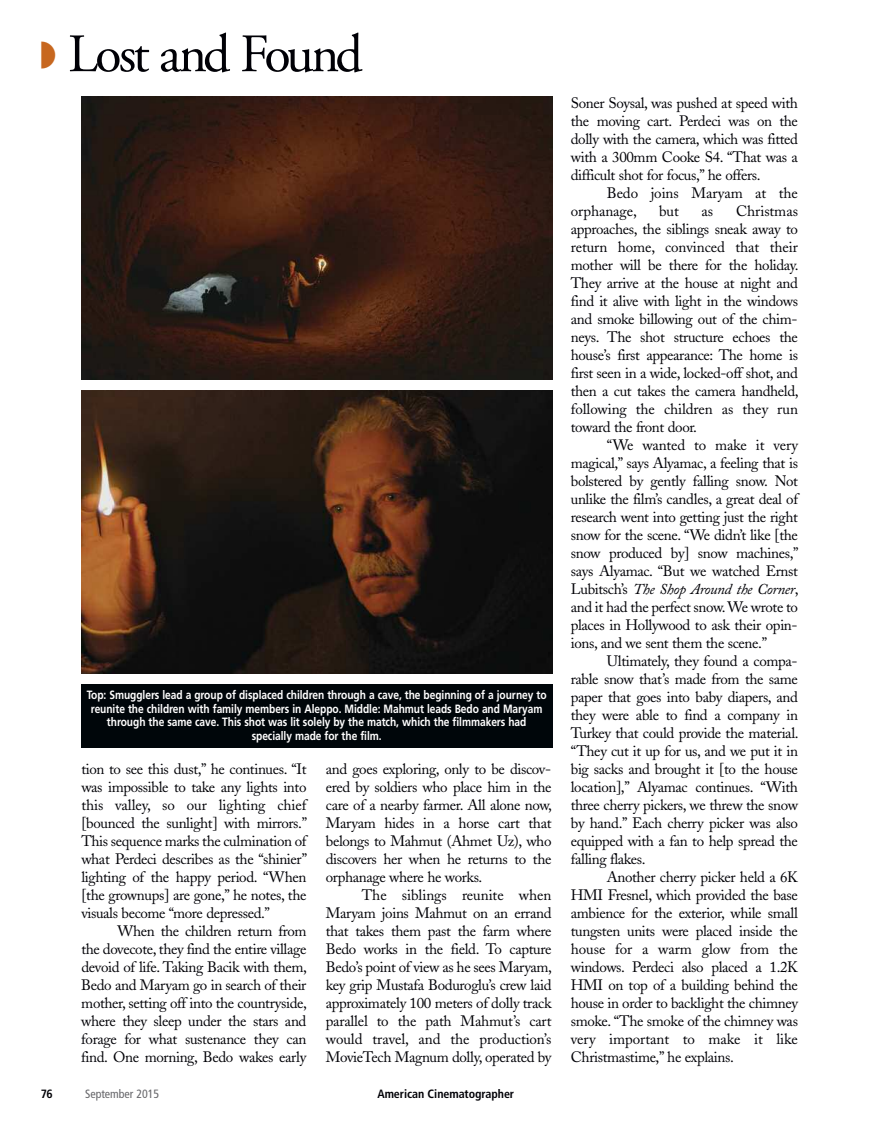
<style>
.page{position:relative;width:878px;height:1134px;background:#fff}
.page>*{position:absolute;margin:0;border:0;box-sizing:border-box;transform-origin:0 0}
.t1{font:54px "Adobe Garamond";letter-spacing:-.06em;color:#000006}
.t2{font:15px/18px "Adobe Caslon";letter-spacing:-.025em;color:#000006;text-align:justify}
.t3{font:15px/18px "Adobe Caslon";letter-spacing:-.005em;color:#000006}
.t4{font:700 12px/13.5px "Frutiger";letter-spacing:-.005em;color:#fff;text-align:center;scale:.85 1}
.t5{font:700 condensed 12px "Frutiger";letter-spacing:-.005em;color:#000006}
.t6{font:condensed 12px "Frutiger";letter-spacing:-.005em;color:#66666a}
.s1{color:#c7671f}
.s2{font-style:italic}
</style>
<div class="page">
<img style="left:81px;top:97px;width:471px;height:283px">
<div style="left:81px;top:684px;width:471px;height:64px;background:#00060a"></div>
<img style="left:81px;top:391px;width:471px;height:283px">
<h1 class="t1" style="left:40px;top:33px;width:324px"><span class="s1">◗</span> Lost and Found</h1>
<p class="t4" style="left:87px;top:689px;width:542px">Top: Smugglers lead a group of displaced children through a cave, the beginning of a journey to reunite the children with family members in Aleppo. Middle: Mahmut leads Bedo and Maryam through the same cave. This shot was lit solely by the match, which the filmmakers had specially made for the film.</p>
<p class="t2" style="left:81px;top:762px;width:227px">tion to see this dust,” he continues. “It was impossible to take any lights into this valley, so our lighting chief [bounced the sunlight] with mirrors.” This sequence marks the culmination of what Perdeci describes as the “shinier” lighting of the happy period. “When [the grownups] are gone,” he notes, the visuals become “more depressed.”</p>
<p class="t2" style="left:81px;top:924px;width:227px;text-indent:36px">When the children return from the dovecote, they find the entire village devoid of life. Taking Bacik with them, Bedo and Maryam go in search of their mother, setting off into the countryside, where they sleep under the stars and forage for what sustenance they can find. One morning, Bedo wakes early</p>
<p class="t2" style="left:326px;top:762px;width:228px">and goes exploring, only to be discov&shy;ered by soldiers who place him in the care of a nearby farmer. All alone now, Maryam hides in a horse cart that belongs to Mahmut (Ahmet Uz), who discovers her when he returns to the orphanage where he works.</p>
<p class="t2" style="left:326px;top:888px;width:228px;text-indent:36px">The siblings reunite when Maryam joins Mahmut on an errand that takes them past the farm where Bedo works in the field. To capture Bedo’s point of view as he sees Maryam, key grip Mustafa Boduroglu’s crew laid approximately 100 meters of dolly track parallel to the path Mahmut’s cart would travel, and the production’s MovieTech Magnum dolly, operated by</p>
<p class="t5" style="left:41px;top:1089px;width:13px">76</p>
<p class="t6" style="left:85px;top:1089px;width:76px">September 2015</p>
<p class="t5" style="left:377px;top:1089px;width:138px">American Cinematographer</p>
<p class="t2" style="left:570px;top:96px;width:229px">Soner Soysal, was pushed at speed with the moving cart. Perdeci was on the dolly with the camera, which was fitted with a 300mm Cooke S4. “That was a difficult shot for focus,” he offers.</p>
<p class="t3" style="left:570px;top:186px;width:229px;text-indent:36px">Bedo joins Maryam at the orphanage,</p>
<p class="t2" style="left:570px;top:204px;width:229px;text-indent:165px">Christmas approaches, the siblings sneak away to return home, convinced that their mother will be there for the holiday.<br>They arrive at the house at night and find it alive with light in the windows and smoke billowing out of the chim&shy;neys. The shot structure echoes the house’s first appearance: The home is first seen in a wide, locked-off shot, and then a cut takes the camera handheld, following the children as they run toward the front door.</p>
<p class="t2" style="left:570px;top:438px;width:229px;text-indent:36px">“We wanted to make it very magical,” says Alyamac, a feeling that is bolstered by gently falling snow. Not unlike the film’s candles, a great deal of research went into getting just the right snow for the scene. “We didn’t like [the snow produced by] snow machines,” says Alyamac. “But we watched Ernst Lubitsch’s <span class="s2">The Shop Around the Corner</span>, and it had the perfect snow.We wrote to places in Hollywood to ask their opin&shy;ions, and we sent them the scene.”</p>
<p class="t2" style="left:570px;top:654px;width:229px;text-indent:36px">Ultimately, they found a compa&shy;rable snow that’s made from the same paper that goes into baby diapers, and they were able to find a company in Turkey that could provide the material. “They cut it up for us, and we put it in big sacks and brought it [to the house location],” Alyamac continues. “With three cherry pickers, we threw the snow by hand.” Each cherry picker was also equipped with a fan to help spread the falling flakes.</p>
<p class="t2" style="left:570px;top:870px;width:229px;text-indent:36px">Another cherry picker held a 6K HMI Fresnel, which provided the base ambience for the exterior, while small tungsten units were placed inside the house for a warm glow from the windows. Perdeci also placed a 1.2K HMI on top of a building behind the house in order to backlight the chimney smoke. “The smoke of the chimney was very important to make it like Christmastime,” he explains.</p>
<p class="t2" style="left:659px;top:204px;width:21px">but</p>
<p class="t2" style="left:701px;top:204px;width:13px">as</p>
</div>
